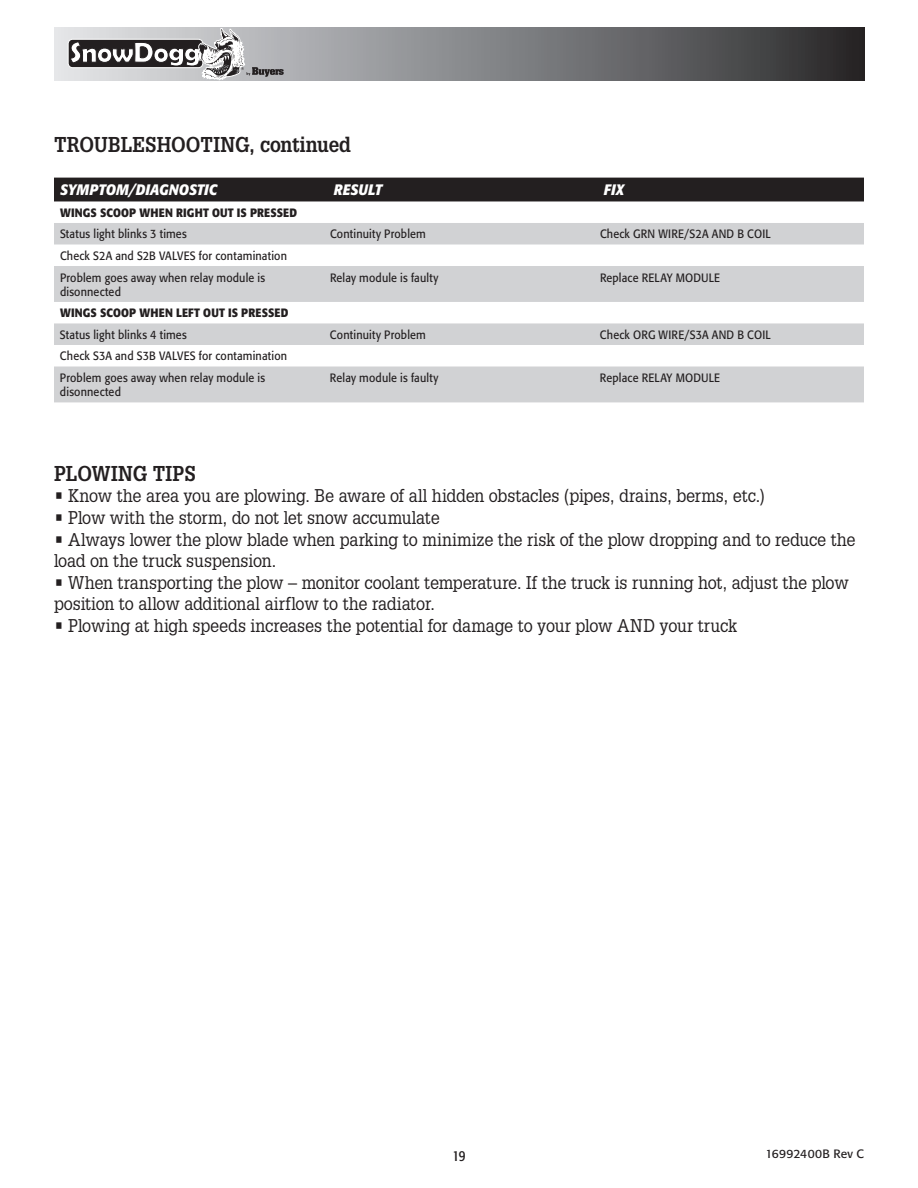
<style>
.page{position:relative;width:918px;height:1188px;background:#fff}
.page>*{position:absolute;margin:0;border:0;box-sizing:border-box;transform-origin:0 0}
.t1{font:700 21px "Glypha";letter-spacing:.01em;color:#231f20;scale:.9 1}
.t2{font:18px/21.6px "Glypha";letter-spacing:-.01em;color:#231f20;scale:.9 1}
.t3{font:italic 700 15px "Formata";letter-spacing:.01em;color:#fff;scale:.9 1}
.t4{font:condensed 15px "Formata";color:#231f20}
.t5{font:12px/21.5px "Formata";letter-spacing:.015em;color:#231f20;scale:.9 1}
.t6{font:700 12px "Formata";letter-spacing:.015em;color:#231f20;scale:.9 1}
.t7{font:12px "Formata";letter-spacing:.015em;color:#231f20}
</style>
<div class="page">
<svg style="left:54px;top:27px;width:810px;height:54px;background:#737476"></svg>
<svg style="left:70px;top:28px;width:214px;height:52px;background:#a3a3a4"></svg>
<div style="left:54px;top:178px;width:810px;height:23px;background:#231f20"></div>
<svg style="left:54px;top:223px;width:810px;height:179px;fill:#d1d2d4"></svg>
<p class="t1" style="left:54px;top:132px;width:147px">TROUBLESHOOT</p>
<p class="t1" style="left:213px;top:132px;width:154px">ING, continued</p>
<p class="t3" style="left:60px;top:181px;width:21px">SYMPTOM</p>
<p class="t3" style="left:129px;top:181px;width:29px">/DIAGNOSTIC</p>
<p class="t3" style="left:334px;top:181px;width:20px">RESULT</p>
<p class="t3" style="left:604px;top:181px;width:24px">FIX</p>
<p class="t6" style="left:60px;top:205px;width:145px">WINGS SCOOP WHEN RIGHT</p>
<p class="t6" style="left:212px;top:205px;width:95px">OUT IS PRESSED</p>
<p class="t5" style="left:60px;top:224px;width:142px">Status light blinks 3 times</p>
<p class="t5" style="left:330px;top:224px;width:108px">Continuity Problem</p>
<p class="t5" style="left:600px;top:224px;width:191px">Check GRN WIRE/S2A AND B COIL</p>
<p class="t5" style="left:60px;top:245px;width:254px">Check S2A and S2B VALVES for contamination<br>Problem goes away when relay module is</p>
<p class="t5" style="left:60px;top:281px;width:69px">disonnected</p>
<p class="t5" style="left:330px;top:267px;width:122px">Relay module is faulty</p>
<p class="t5" style="left:600px;top:267px;width:135px">Replace RELAY MODULE</p>
<p class="t6" style="left:60px;top:306px;width:254px">WINGS SCOOP WHEN LEFT OUT IS PRESSED</p>
<p class="t5" style="left:60px;top:324px;width:142px">Status light blinks 4 times</p>
<p class="t5" style="left:330px;top:324px;width:108px">Continuity Problem</p>
<p class="t5" style="left:600px;top:324px;width:191px">Check ORG WIRE/S3A AND B COIL</p>
<p class="t5" style="left:60px;top:346px;width:254px">Check S3A and S3B VALVES for contamination<br>Problem goes away when relay module is</p>
<p class="t5" style="left:60px;top:381px;width:69px">disonnected</p>
<p class="t5" style="left:330px;top:367px;width:122px">Relay module is faulty</p>
<p class="t5" style="left:600px;top:367px;width:135px">Replace RELAY MODULE</p>
<p class="t1" style="left:54px;top:460px;width:157px">PLOWING TIPS</p>
<p class="t2" style="left:54px;top:485px;width:791px">• Know the area you are plowing. Be aware of all hidden obstacles (pipes, drains, berms, etc.)</p>
<p class="t2" style="left:54px;top:506px;width:430px">• Plow with the storm, do not let snow accumulate</p>
<p class="t2" style="left:54px;top:528px;width:892px">• Always lower the plow blade when parking to minimize the risk of the plow dropping and to reduce the load on the truck suspension.</p>
<p class="t2" style="left:54px;top:571px;width:885px">• When transporting the plow – monitor coolant temperature. If the truck is running hot, adjust the plow position to allow additional airflow to the radiator.</p>
<p class="t2" style="left:54px;top:614px;width:761px">• Plowing at high speeds increases the potential for damage to your plow AND your truck</p>
<p class="t4" style="left:452px;top:1147px;width:15px">19</p>
<p class="t7" style="left:766px;top:1147px;width:100px">16992400B Rev C</p>
</div>
